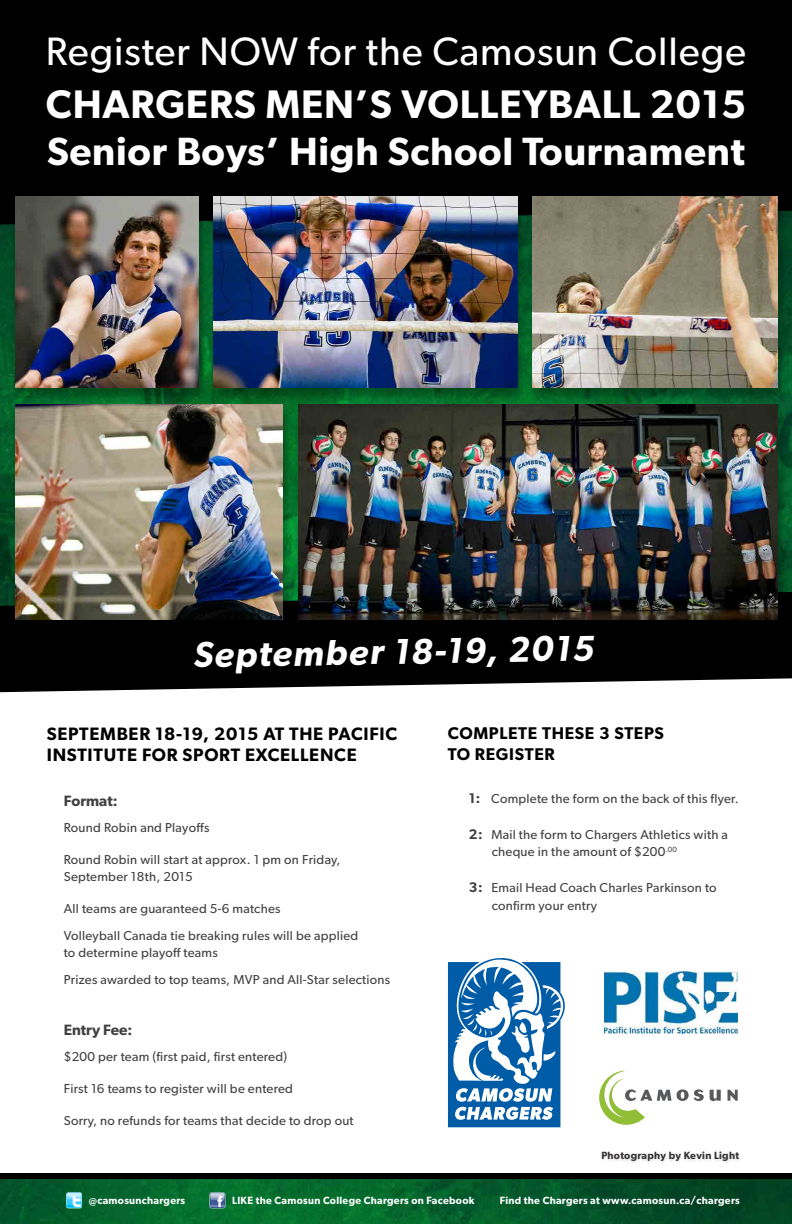
<style>
.page{position:relative;width:792px;height:1224px;background:#fff}
.page>*{position:absolute;margin:0;border:0;box-sizing:border-box;transform-origin:0 0}
.t1{font:600 40px "Gibson";letter-spacing:.02em;color:#fff}
.t2{font:39.8px "Gibson";letter-spacing:.02em;color:#fff}
.t3{font:600 39.5px "Gibson";letter-spacing:.02em;color:#fff}
.t4{font:italic 600 36px "Gibson";color:#fff}
.t5{font:600 18px/21px "Gibson";letter-spacing:.04em;color:#000}
.t6{font:600 17px/21px "Gibson";letter-spacing:.04em;color:#000}
.t7{font:600 15px "Gibson";color:#414042}
.t8{font:13px/17px "Gibson";letter-spacing:.02em;color:#414042}
.t9{font:600 10.5px "Gibson";letter-spacing:.03em;color:#fff}
.t10{font:600 10.5px "Gibson";letter-spacing:.03em;color:#343132}
.s1{font-weight:600;font-size:14px}
</style>
<div class="page">
<div style="left:0;top:0;width:792px;height:612px;background:#000"></div>
<svg style="left:0;top:1174px;width:792px;height:6px;fill:#000"></svg>
<img style="left:0;top:1180px;width:792px;height:44px">
<svg style="left:599px;top:1071px;width:72px;height:54px"></svg>
<svg style="left:677px;top:1089px;width:27px;height:12px"></svg>
<svg style="left:710px;top:1090px;width:11px;height:11px"></svg>
<svg style="left:727px;top:1090px;width:11px;height:11px"></svg>
<svg style="left:448px;top:958px;width:117px;height:169px"></svg>
<div style="left:601px;top:1151px;width:141px;height:13px;background:#f8f8f8"></div>
<img style="left:604px;top:971px;width:134px;height:63px">
<svg style="left:66px;top:1192px;width:16px;height:16px"></svg>
<svg style="left:66px;top:1193px;width:16px;height:15px"></svg>
<svg style="left:66px;top:1193px;width:16px;height:14px"></svg>
<svg style="left:209px;top:1192px;width:16px;height:16px"></svg>
<div style="left:210px;top:1193px;width:15px;height:15px;background:#3c5996;border-radius:2px"></div>
<svg style="left:210px;top:1193px;width:15px;height:14px"></svg>
<div style="left:525px;top:195px;width:265px;height:212px;background:#000;opacity:.4"></div>
<img style="left:533px;top:196px;width:245px;height:192px">
<div style="left:206px;top:195px;width:324px;height:212px;background:#000;opacity:.4"></div>
<img style="left:213px;top:196px;width:304px;height:192px">
<div style="left:8px;top:195px;width:203px;height:212px;background:#000;opacity:.4"></div>
<img style="left:15px;top:196px;width:183px;height:192px">
<svg style="left:0;top:592px;width:792px;height:100px;fill:#000"></svg>
<div style="left:8px;top:404px;width:287px;height:234px;background:#000;opacity:.4"></div>
<img style="left:15px;top:405px;width:267px;height:214px">
<div style="left:291px;top:404px;width:499px;height:234px;background:#000;opacity:.4"></div>
<img style="left:298px;top:405px;width:480px;height:214px">
<h2 class="t2" style="left:46px;top:28px;width:702px">Register NOW for the Camosun College</h2>
<h1 class="t1" style="left:46px;top:80px;width:702px">CHARGERS MEN’S VOLLEYBALL 2015</h1>
<h3 class="t3" style="left:47px;top:128px;width:699px">Senior Boys’ High School Tournament</h3>
<h3 class="t4" style="left:193px;top:633px;width:402px;rotate:-1deg">September 18-19, 2015</h3>
<h3 class="t5" style="left:47px;top:723px;width:352px">SEPTEMBER 18-19, 2015 AT THE PACIFIC<br>INSTITUTE FOR SPORT EXCELLENCE</h3>
<p class="t7" style="left:64px;top:792px;width:55px">Format:</p>
<p class="t8" style="left:64px;top:819px;width:147px">Round Robin and Playoffs</p>
<p class="t8" style="left:64px;top:851px;width:278px">Round Robin will start at approx. 1 pm on Friday,<br>September 18th, 2015</p>
<p class="t8" style="left:64px;top:895px;width:296px;line-height:27px">All teams are guaranteed 5-6 matches<br>Volleyball Canada tie breaking rules will be applied</p>
<p class="t8" style="left:64px;top:939px;width:328px;line-height:27px">to determine playoff teams<br>Prizes awarded to top teams, MVP and All-Star selections</p>
<p class="t7" style="left:64px;top:1021px;width:70px">Entry Fee:</p>
<p class="t8" style="left:64px;top:1048px;width:225px">$200 per team (first paid, first entered)</p>
<p class="t8" style="left:64px;top:1080px;width:231px">First 16 teams to register will be entered</p>
<p class="t8" style="left:64px;top:1112px;width:291px">Sorry, no refunds for teams that decide to drop out</p>
<h3 class="t6" style="left:448px;top:723px;width:218px">COMPLETE THESE 3 STEPS<br>TO REGISTER</h3>
<p class="t8" style="left:469px;top:790px;width:271px"><span class="s1">1:</span> Complete the form on the back of this flyer.</p>
<p class="t8" style="left:492px;top:826px;width:238px;text-indent:-23px"><span class="s1">2:</span> Mail the form to Chargers Athletics with a cheque in the amount of $200<sup>.00</sup></p>
<p class="t8" style="left:492px;top:879px;width:226px;line-height:18px;text-indent:-23px"><span class="s1">3:</span> Email Head Coach Charles Parkinson to confirm your entry</p>
<p class="t10" style="left:601px;top:1150px;width:139px">Photography by Kevin Light</p>
<p class="t9" style="left:89px;top:1194px;width:98px">@camosunchargers</p>
<p class="t9" style="left:232px;top:1194px;width:244px">LIKE the Camosun College Chargers on Facebook</p>
<p class="t9" style="left:500px;top:1194px;width:242px">Find the Chargers at www.camosun.ca/chargers</p>
</div>
